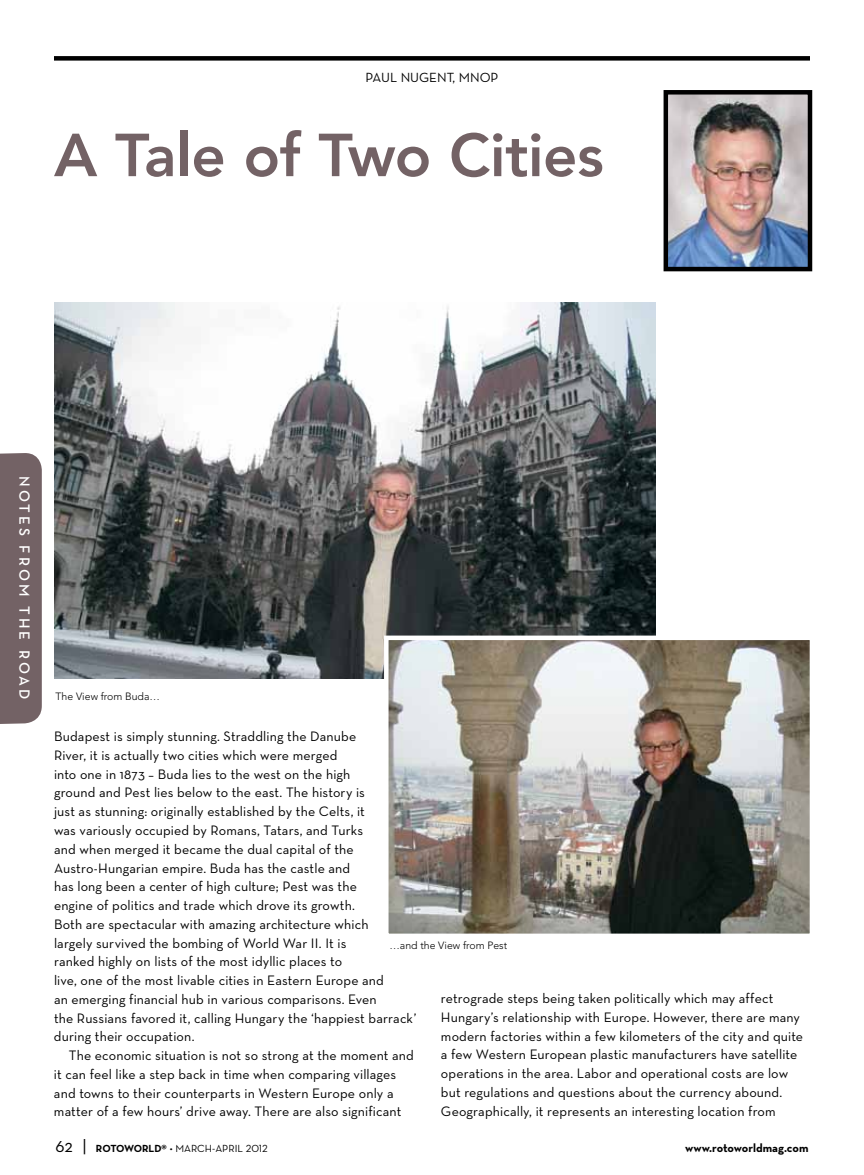
<style>
.page{position:relative;width:864px;height:1175px;background:#fff}
.page>*{position:absolute;margin:0;border:0;box-sizing:border-box;transform-origin:0 0}
.t1{font:800 60px "Avenir";letter-spacing:-.01em;color:#736265}
.t2{font:600 15px "Neutraface Text";letter-spacing:.2em;color:#fff}
.t3{font:13.95px/18.8px "Neutraface Text";letter-spacing:.01em;color:#000}
.t4{font:13.5px "Neutraface Text";color:#000}
.t5{font:700 12px "Neutraface Text";color:#000}
.t6{font:300 10.5px "Avenir";color:#000}
.t7{font:10.5px "Neutraface Text";color:#000}
.s1{font-size:18px}
.s2{font-weight:700}
</style>
<div class="page">
<div style="left:54px;top:56px;width:756px;height:5px;background:#000"></div>
<div style="left:0;top:453px;width:42px;height:271px;background:#736265"></div>
<img style="left:669px;top:95px;width:138px;height:171px">
<div style="left:664px;top:90px;width:148px;height:181px;border:4px solid #000"></div>
<img style="left:54px;top:303px;width:602px;height:376px">
<img style="left:389px;top:640px;width:420px;height:293px">
<div style="left:384px;top:635px;width:430px;height:303px;border:4px solid #fff"></div>
<p class="t4" style="left:366px;top:69px;width:132px">PAUL NUGENT, MNOP</p>
<h1 class="t1" style="left:54px;top:120px;width:551px">A Tale of Two Cities</h1>
<p class="t2" style="left:34px;top:476px;width:225px;rotate:90deg">N otes f rom th e road</p>
<p class="t6" style="left:56px;top:690px;width:106px">The View from Buda…</p>
<p class="t3" style="left:54px;top:727px;width:364px">Budapest is simply stunning. Straddling the Danube<br>River, it is actually two cities which were merged<br>into one in 1873 – Buda lies to the west on the high<br>ground and Pest lies below to the east. The history is<br>just as stunning: originally established by the Celts, it<br>was variously occupied by Romans, Tatars, and Turks<br>and when merged it became the dual capital of the<br>Austro-H ungarian empire. Buda has the castle and<br>has long been a center of high culture; Pest was the<br>engine of politics and trade which drove its growth.<br>Both are spectacular with amazing architecture which<br>largely survived the bombing of World War II . It is<br>ranked highly on lists of the most idyllic places to<br>live, one of the most livable cities in Eastern Europe and<br>an emerging financial hub in various comparisons. Even<br>the Russians favored it, calling H ungary the ‘happiest barrack’ during their occupation.</p>
<p class="t3" style="left:54px;top:1045px;width:361px;text-indent:15px">The economic situation is not so strong at the moment and it can feel like a step back in time when comparing villages and towns to their counterparts in Western Europe only a matter of a few hours’ drive away. There are also significant</p>
<p class="t6" style="left:389px;top:939px;width:119px">…and the View from Pest</p>
<p class="t3" style="left:441px;top:988px;width:364px">retrograde steps being taken politically which may affect<br>H ungary’s relationship with Europe. H owever, there are many modern factories within a few kilometers of the city and quite a few Western European plastic manufacturers have satellite operations in the area. Labor and operational costs are low but regulations and questions about the currency abound.<br>Geographically, it represents an interesting location from</p>
<p class="t7" style="left:56px;top:1141px;width:214px"><span class="s1">62 |</span> <span class="s2">Rotoworld®</span> • march-april 2012</p>
<p class="t5" style="left:685px;top:1140px;width:125px">www.rotoworldmag.com</p>
</div>
